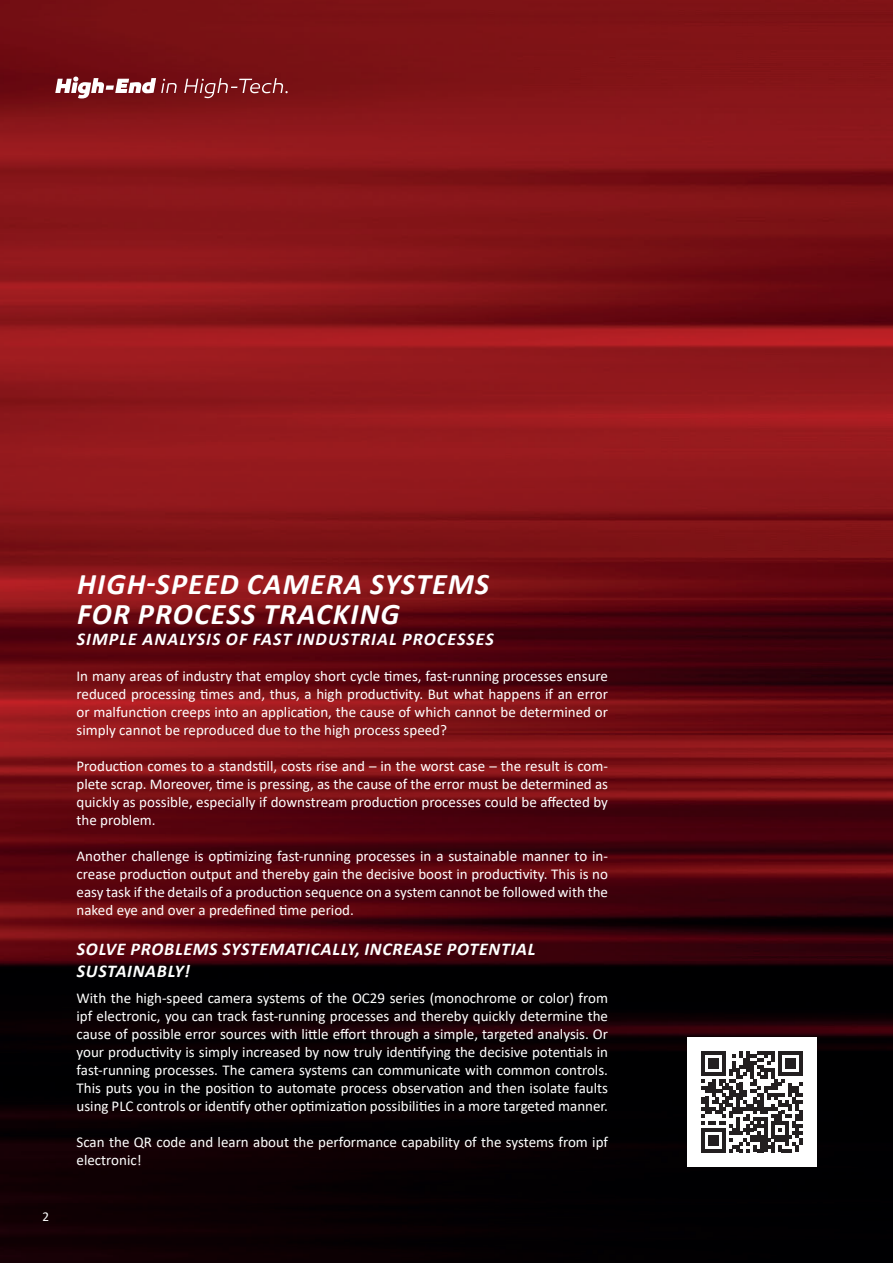
<style>
.page{position:relative;width:893px;height:1263px;background:#fff}
.page>*{position:absolute;margin:0;border:0;box-sizing:border-box;transform-origin:0 0}
.t1{font:italic 700 30px/30px "Calibri";letter-spacing:.04em;color:#fff}
.t2{font:italic 700 18px/21.6px "Calibri";letter-spacing:.04em;color:#fff}
.t3{font:italic 700 18px "Calibri";letter-spacing:.06em;color:#fff}
.t4{font:15px/18px "Calibri";color:#fff;text-align:justify}
.t5{font:13.5px "Calibri";color:#fff}
</style>
<div class="page">
<img style="left:0;top:0;width:893px;height:1263px">
<svg style="left:55px;top:77px;width:233px;height:21px"></svg>
<div style="left:687px;top:1037px;width:129px;height:129px;background:#fff"></div>
<svg style="left:701px;top:1051px;width:101px;height:101px"></svg>
<p class="t5" style="left:43px;top:1207px;width:8px">2</p>
<h1 class="t1" style="left:77px;top:568px;width:414px">HIGH-SPEED CAMERA SYSTEMS<br>FOR PROCESS TRACKING</h1>
<p class="t3" style="left:77px;top:627px;width:419px">SIMPLE ANALYSIS OF FAST INDUSTRIAL PROCESSES</p>
<p class="t4" style="left:77px;top:667px;width:533px">In many areas of industry that employ short cycle times, fast-running processes ensure reduced processing times and, thus, a high productivity. But what happens if an error or malfunction creeps into an application, the cause of which cannot be determined or simply cannot be reproduced due to the high process speed?</p>
<p class="t4" style="left:77px;top:757px;width:533px">Production comes to a standstill, costs rise and – in the worst case – the result is com&shy;plete scrap. Moreover, time is pressing, as the cause of the error must be determined as quickly as possible, especially if downstream production processes could be affected by the problem.</p>
<p class="t4" style="left:77px;top:847px;width:533px">Another challenge is optimizing fast-running processes in a sustainable manner to in&shy;crease production output and thereby gain the decisive boost in productivity. This is no easy task if the details of a production sequence on a system cannot be followed with the naked eye and over a predefined time period.</p>
<p class="t2" style="left:77px;top:938px;width:460px">SOLVE PROBLEMS SYSTEMATICALLY, INCREASE POTENTIAL<br>SUSTAINABLY!</p>
<p class="t4" style="left:77px;top:989px;width:533px">With the high-speed camera systems of the OC29 series (monochrome or color) from ipf electronic, you can track fast-running processes and thereby quickly determine the cause of possible error sources with little effort through a simple, targeted analysis. Or your productivity is simply increased by now truly identifying the decisive potentials in fast-running processes. The camera systems can communicate with common controls.<br>This puts you in the position to automate process observation and then isolate faults using PLC controls or identify other optimization possibilities in a more targeted manner.</p>
<p class="t4" style="left:77px;top:1133px;width:533px">Scan the QR code and learn about the performance capability of the systems from ipf electronic!</p>
</div>
